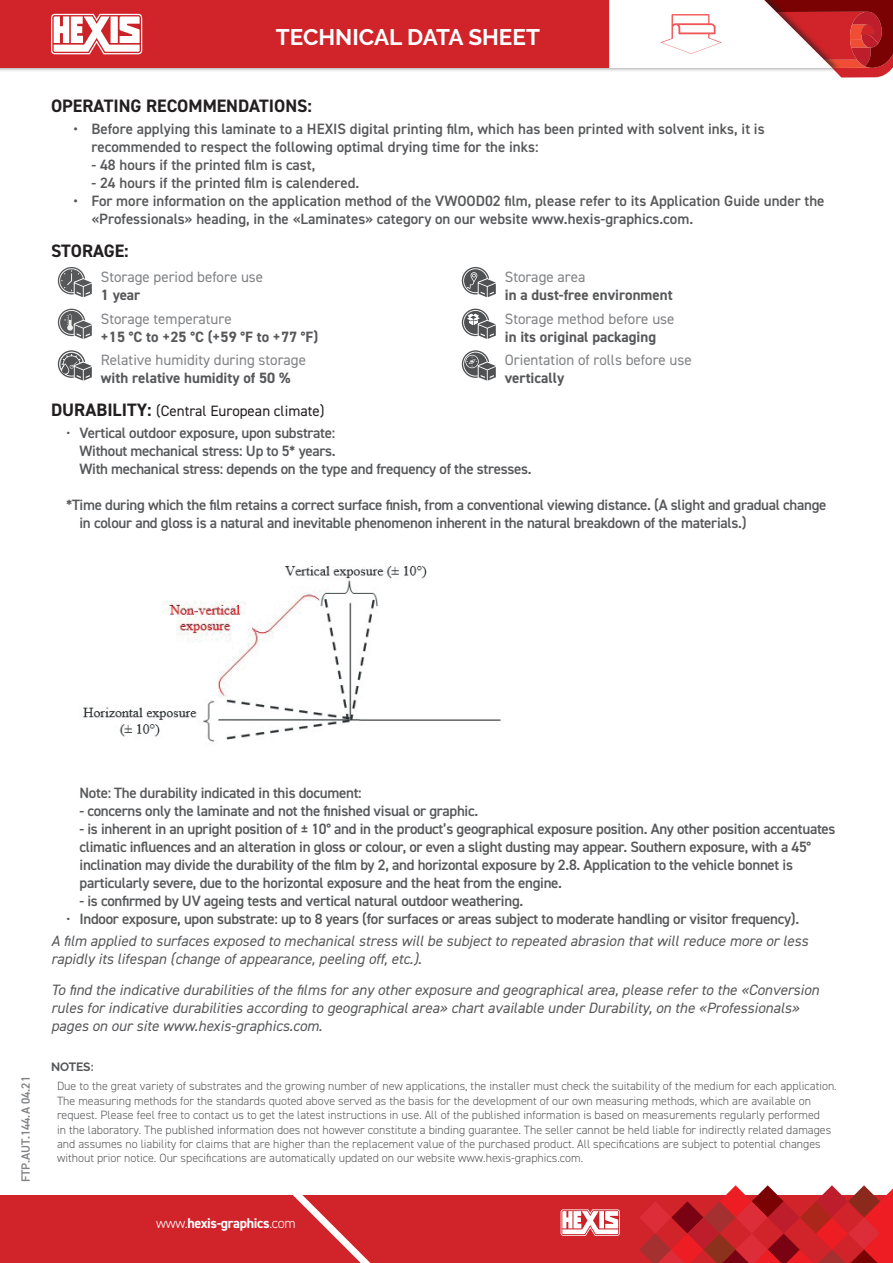
<style>
.page{position:relative;width:893px;height:1263px;background:#fff}
.page>*{position:absolute;margin:0;border:0;box-sizing:border-box;transform-origin:0 0}
.t1{font:700 22.5px "Raleway";color:#fff}
.t2{font:700 18px "DIN2014";color:#231f20}
.t3{font:600 15px/18px "DIN2014";letter-spacing:-.02em;color:#57585a}
.t4{font:600 15px/18px "DIN2014";color:#57585a}
.t5{font:italic 15px/30.5px "DIN2014";color:#57585a}
.t6{font:15px "DIN2014";color:#808285}
.t7{font:700 15px "DIN2014";color:#57585a}
.t8{font:15px "DIN2014";color:#231f20}
.t9{font:700 14.1px "DIN2014";letter-spacing:-.025em;color:#fff}
.t10{font:300 12px/14.4px "DIN2014";color:#57585a}
.t11{font:600 12px "DIN2014";color:#808285}
.t12{font:700 12px "Raleway";letter-spacing:-.01em;color:#57585a}
.s1{font-weight:700;font-size:18px}
.s2{font-weight:400}
.s3{font-weight:400;font-style:italic}
.s4{font-weight:300}
</style>
<div class="page">
<div style="left:0;top:0;width:841px;height:73px;background:#231f20;opacity:.6"></div>
<div style="left:0;top:0;width:609px;height:68px;background:#d1232a"></div>
<div style="left:0;top:1195px;width:893px;height:68px;background:#d1232a"></div>
<svg style="left:293px;top:1195px;width:78px;height:68px"></svg>
<svg style="left:51px;top:14px;width:95px;height:40px"></svg>
<svg style="left:561px;top:1209px;width:59px;height:27px;background:#edb6b8"></svg>
<svg style="left:639px;top:1185px;width:254px;height:78px"></svg>
<svg style="left:609px;top:0;width:284px;height:78px"></svg>
<svg style="left:58px;top:267px;width:34px;height:30px"></svg>
<svg style="left:58px;top:309px;width:34px;height:30px"></svg>
<svg style="left:58px;top:350px;width:34px;height:31px"></svg>
<svg style="left:462px;top:267px;width:34px;height:30px"></svg>
<svg style="left:462px;top:309px;width:34px;height:30px"></svg>
<svg style="left:462px;top:350px;width:34px;height:31px"></svg>
<img style="left:83px;top:566px;width:418px;height:176px">
<h1 class="t1" style="left:276px;top:24px;width:265px">TECHNICAL DATA SHEET</h1>
<p class="t2" style="left:51px;top:94px;width:262px">OPERATING RECOMMENDATIONS:</p>
<p class="t4" style="left:92px;top:119px;width:675px;text-indent:-18px">• Before applying this laminate to a HEXIS digital printing film, which has been printed with solvent inks, it is recommended to respect the following optimal drying time for the inks:</p>
<p class="t4" style="left:92px;top:155px;width:225px">- 48 hours if the printed film is cast,</p>
<p class="t4" style="left:92px;top:173px;width:269px">- 24 hours if the printed film is calendered.</p>
<p class="t4" style="left:92px;top:191px;width:734px;text-indent:-18px">• For more information on the application method of the VWOOD02 film, please refer to its Application Guide under the «Professionals» heading, in the «Laminates» category on our website www.hexis-graphics.com.</p>
<p class="t2" style="left:51px;top:238px;width:79px">STORAGE:</p>
<p class="t6" style="left:101px;top:268px;width:164px">Storage period before use</p>
<p class="t7" style="left:101px;top:285px;width:41px">1 year</p>
<p class="t6" style="left:101px;top:309px;width:132px">Storage temperature</p>
<p class="t7" style="left:101px;top:327px;width:219px">+15 °C to +25 °C (+59 °F to +77 °F)</p>
<p class="t6" style="left:101px;top:351px;width:207px">Relative humidity during storage</p>
<p class="t7" style="left:101px;top:368px;width:191px">with relative humidity of 50 %</p>
<p class="t6" style="left:505px;top:268px;width:82px">Storage area</p>
<p class="t7" style="left:505px;top:285px;width:169px">in a dust-free environment</p>
<p class="t6" style="left:505px;top:309px;width:171px">Storage method before use</p>
<p class="t7" style="left:505px;top:327px;width:153px">in its original packaging</p>
<p class="t6" style="left:505px;top:351px;width:189px">Orientation of rolls before use</p>
<p class="t7" style="left:505px;top:368px;width:61px">vertically</p>
<p class="t8" style="left:51px;top:402px;width:275px"><span class="s1">DURABILITY:</span> (Central European climate)</p>
<p class="t3" style="left:80px;top:424px;width:454px;text-indent:-13px"><span class="s2">•</span> Vertical outdoor exposure, upon substrate:<br>Without mechanical stress: Up to 5* years.<br>With mechanical stress: depends on the type and frequency of the stresses.</p>
<p class="t3" style="left:80px;top:496px;width:748px;text-indent:-14px">*Time during which the film retains a correct surface finish, from a conventional viewing distance. (A slight and gradual change in colour and gloss is a natural and inevitable phenomenon inherent in the natural breakdown of the materials.)</p>
<p class="t11" style="left:18px;top:1182px;width:108px;rotate:-90deg">FTP.AUT.144.A 04.21</p>
<p class="t3" style="left:80px;top:783px;width:284px">Note: The durability indicated in this document:</p>
<p class="t3" style="left:80px;top:801px;width:400px">- concerns only the laminate and not the finished visual or graphic.</p>
<p class="t3" style="left:80px;top:819px;width:757px">- is inherent in an upright position of ± 10° and in the product’s geographical exposure position. Any other position accentuates climatic influences and an alteration in gloss or colour, or even a slight dusting may appear. Southern exposure, with a 45° inclination may divide the durability of the film by 2, and horizontal exposure by 2.8. Application to the vehicle bonnet is particularly severe, due to the horizontal exposure and the heat from the engine.</p>
<p class="t3" style="left:80px;top:891px;width:445px">- is confirmed by UV ageing tests and vertical natural outdoor weathering.</p>
<p class="t3" style="left:51px;top:907px;width:759px;line-height:22.2px;text-align:center"><span class="s2">•</span> Indoor exposure, upon substrate: up to 8 years (for surfaces or areas subject to moderate handling or visitor frequency).<br><span class="s3">A film applied to surfaces exposed to mechanical stress will be subject to repeated abrasion that will reduce more or less</span></p>
<p class="t5" style="left:51px;top:943px;width:770px">rapidly its lifespan (change of appearance, peeling off, etc.).<br>To find the indicative durabilities of the films for any other exposure and geographical area, please refer to the «Conversion</p>
<p class="t5" style="left:51px;top:998px;width:750px;line-height:18px">rules for indicative durabilities according to geographical area» chart available under Durability, on the «Professionals» pages on our site www.hexis-graphics.com.</p>
<p class="t12" style="left:51px;top:1060px;width:44px">NOTES:</p>
<p class="t10" style="left:57px;top:1079px;width:781px">Due to the great variety of substrates and the growing number of new applications, the installer must check the suitability of the medium for each application.<br>The measuring methods for the standards quoted above served as the basis for the development of our own measuring methods, which are available on request. Please feel free to contact us to get the latest instructions in use. All of the published information is based on measurements regularly performed<br>in the laboratory. The published information does not however constitute a binding guarantee. The seller cannot be held liable for indirectly related damages and assumes no liability for claims that are higher than the replacement value of the purchased product. All specifications are subject to potential changes without prior notice. Our specifications are automatically updated on our website www.hexis-graphics.com.</p>
<p class="t9" style="left:156px;top:1214px;width:141px"><span class="s4">www.</span>hexis-graphics<span class="s4">.com</span></p>
</div>
